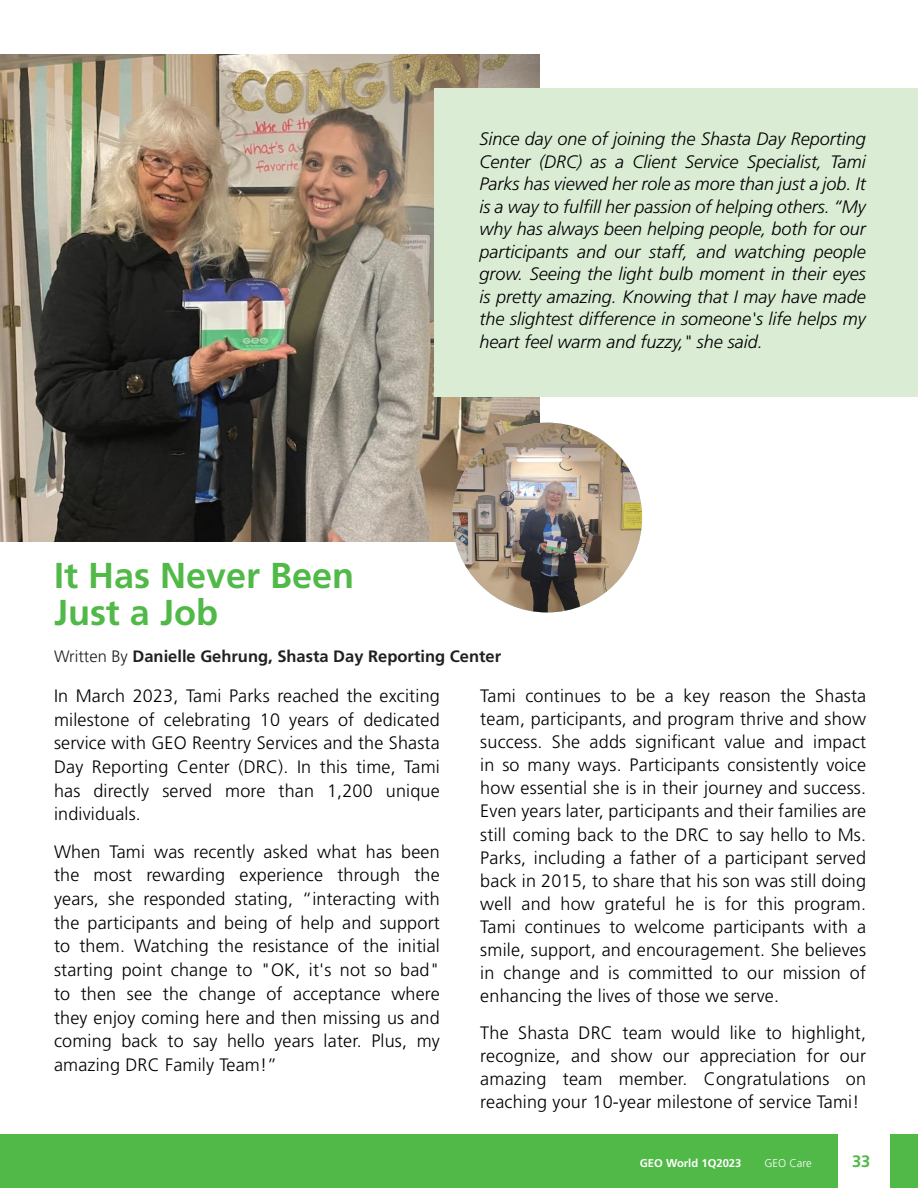
<style>
.page{position:relative;width:918px;height:1188px;background:#fff}
.page>*{position:absolute;margin:0;border:0;box-sizing:border-box;transform-origin:0 0}
._2nd_paragraph_style{font:700 36px/37.5px "Frutiger LT Std";color:#51b948}
._2nd_paragraph_style-2{font:300 18px/23.1px "Frutiger LT Std";letter-spacing:.01em;color:#000;text-align:justify}
._2nd_paragraph_style-3{font:italic 300 18px/22.5px "Frutiger LT Std";color:#000;text-align:justify}
.t1{font:700 16.5px "Frutiger LT Std";color:#231f20}
.t2{font:700 16.5px "Frutiger LT Std";color:#51b948}
.t3{font:700 11.25px "Frutiger LT Std";color:#fff}
.t4{font:300 11.25px "Frutiger LT Std";color:#fff}
.s1{font-weight:300}
</style>
<div class="page">
<div style="left:0;top:1134px;width:918px;height:54px;background:#51b948"></div>
<div style="left:838px;top:1134px;width:52px;height:54px;background:#fff"></div>
<img style="left:0;top:54px;width:540px;height:487px">
<div style="left:434px;top:88px;width:484px;height:309px;background:#daecd4"></div>
<img style="left:452px;top:423px;width:190px;height:189px;border-radius:95px">
<p class="_2nd_paragraph_style-3" style="left:480px;top:128px;width:388px">Since day one of joining the Shasta Day Reporting Center (DRC) as a Client Service Specialist, Tami Parks has viewed her role as more than just a job. It is a way to fulfill her passion of helping others. “My why has always been helping people, both for our participants and our staff, and watching people grow. Seeing the light bulb moment in their eyes is pretty amazing. Knowing that I may have made the slightest difference in someone's life helps my heart feel warm and fuzzy," she said.</p>
<p class="_2nd_paragraph_style" style="left:54px;top:556px;width:302px">It Has Never Been<br>Just a Job</p>
<p class="t1" style="left:54px;top:647px;width:449px"><span class="s1">Written By</span> Danielle Gehrung, Shasta Day Reporting Center</p>
<p class="_2nd_paragraph_style-2" style="left:54px;top:684px;width:387px;line-height:23.7px">In March 2023, Tami Parks reached the exciting milestone of celebrating 10 years of dedicated service with GEO Reentry Services and the Shasta Day Reporting Center (DRC). In this time, Tami has directly served more than 1,200 unique individuals.</p>
<p class="_2nd_paragraph_style-2" style="left:54px;top:840px;width:387px;line-height:23.7px">When Tami was recently asked what has been the most rewarding experience through the years, she responded stating, “interacting with the participants and being of help and support to them. Watching the resistance of the initial starting point change to "OK, it's not so bad" to then see the change of acceptance where they enjoy coming here and then missing us and coming back to say hello years later. Plus, my amazing DRC Family Team!”</p>
<p class="_2nd_paragraph_style-2" style="left:480px;top:684px;width:387px">Tami continues to be a key reason the Shasta team, participants, and program thrive and show success. She adds significant value and impact in so many ways. Participants consistently voice how essential she is in their journey and success.<br>Even years later, participants and their families are still coming back to the DRC to say hello to Ms.<br>Parks, including a father of a participant served back in 2015, to share that his son was still doing well and how grateful he is for this program.<br>Tami continues to welcome participants with a smile, support, and encouragement. She believes in change and is committed to our mission of enhancing the lives of those we serve.</p>
<p class="_2nd_paragraph_style-2" style="left:480px;top:1021px;width:387px">The Shasta DRC team would like to highlight, recognize, and show our appreciation for our amazing team member. Congratulations on reaching your 10-year milestone of service Tami!</p>
<p class="t3" style="left:640px;top:1157px;width:103px">GEO World 1Q2023</p>
<p class="t4" style="left:764px;top:1157px;width:49px">GEO Care</p>
<p class="t2" style="left:852px;top:1152px;width:20px">33</p>
</div>
